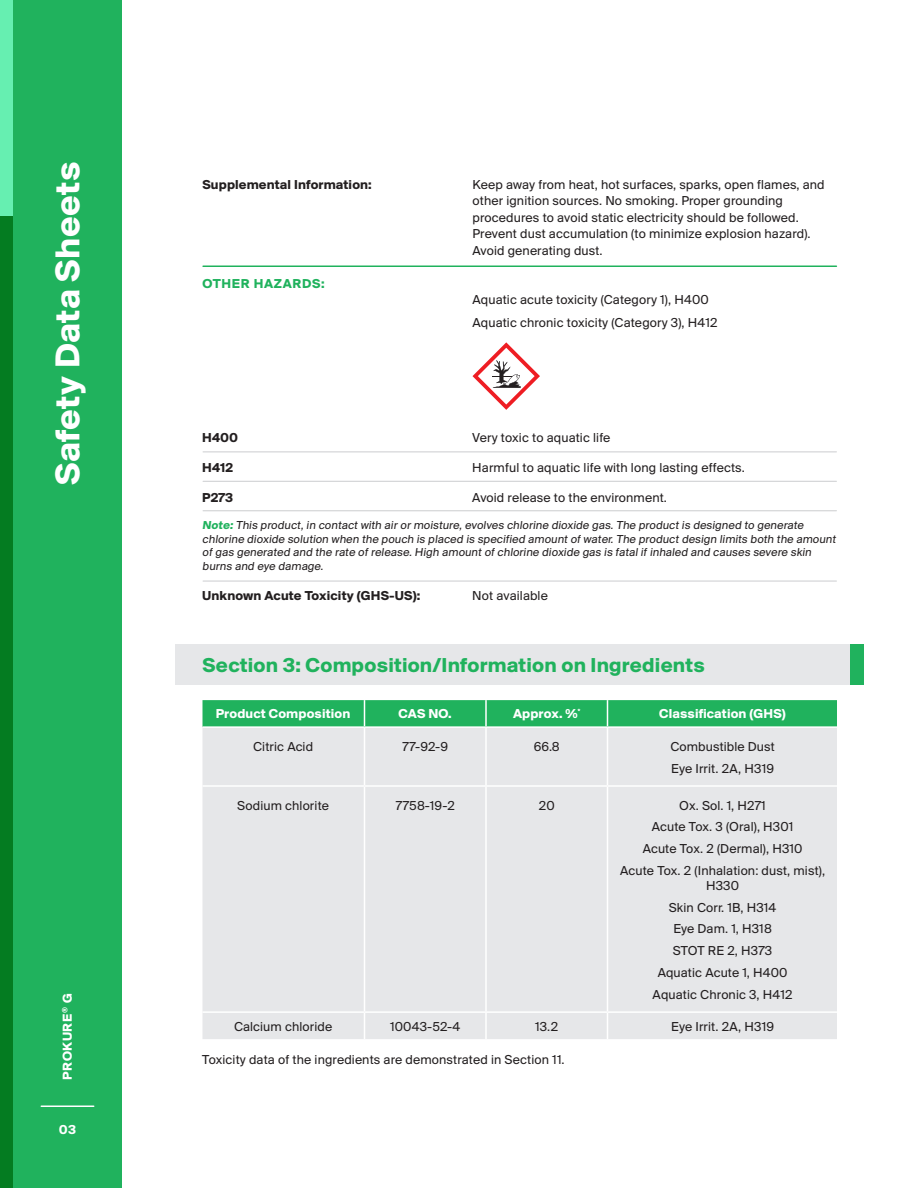
<style>
.page{position:relative;width:918px;height:1188px;background:#fff}
.page>*{position:absolute;margin:0;border:0;box-sizing:border-box;transform-origin:0 0}
.t1{font:700 36px "Suisse BP Intl";letter-spacing:.01em;color:#fff}
.t2{font:700 21px "Suisse BP Intl";letter-spacing:.01em;color:#20b25d}
.t3{font:13.5px/21.8px "Suisse BP Intl";letter-spacing:.01em;color:#231f20}
.t4{font:700 13.5px "Suisse BP Intl";letter-spacing:.01em;color:#231f20}
.t5{font:700 13.5px "Suisse BP Intl";letter-spacing:.01em;color:#fff}
.t6{font:700 13.5px "Suisse BP Intl";letter-spacing:.05em;color:#20b25d}
.t7{font:700 13.5px "Suisse BP Intl";letter-spacing:.05em;color:#fff}
.t8{font:12px/13.5px "Suisse BP Intl";color:#231f20}
.s1{font-weight:700;color:#20b25d}
</style>
<div class="page">
<div style="left:0;top:0;width:122px;height:1188px;background:#20b25d"></div>
<hr style="left:41px;top:1106px;width:53px;height:1px;background:#fff">
<div style="left:0;top:216px;width:14px;height:972px;background:#047c21"></div>
<div style="left:0;top:0;width:14px;height:216px;background:#66efb1"></div>
<hr style="left:203px;top:266px;width:633px;height:1px;background:#20b25d">
<div style="left:176px;top:645px;width:688px;height:40px;background:#e6e7e9"></div>
<div style="left:850px;top:645px;width:14px;height:40px;background:#20b25d"></div>
<div style="left:202px;top:728px;width:635px;height:311px;background:#e6e7e9"></div>
<hr style="left:607px;top:728px;width:1px;height:57px;background:#fff">
<hr style="left:607px;top:787px;width:1px;height:224px;background:#fff">
<svg style="left:607px;top:1013px;width:1px;height:26px"></svg>
<div style="left:202px;top:700px;width:635px;height:26px;background:#20b25d"></div>
<hr style="left:485px;top:700px;width:2px;height:26px;background:#fff">
<hr style="left:364px;top:728px;width:1px;height:57px;background:#fff">
<hr style="left:485px;top:728px;width:2px;height:57px;background:#fff">
<hr style="left:202px;top:785px;width:162px;height:2px;background:#fff">
<hr style="left:364px;top:785px;width:122px;height:2px;background:#fff">
<hr style="left:364px;top:787px;width:1px;height:224px;background:#fff">
<hr style="left:486px;top:785px;width:122px;height:2px;background:#fff">
<hr style="left:485px;top:787px;width:2px;height:224px;background:#fff">
<hr style="left:608px;top:785px;width:229px;height:2px;background:#fff">
<svg style="left:364px;top:1013px;width:1px;height:26px"></svg>
<hr style="left:485px;top:1013px;width:2px;height:26px;background:#fff">
<hr style="left:202px;top:1011px;width:162px;height:2px;background:#fff">
<hr style="left:364px;top:1011px;width:122px;height:2px;background:#fff">
<hr style="left:486px;top:1011px;width:122px;height:2px;background:#fff">
<hr style="left:608px;top:1011px;width:229px;height:2px;background:#fff">
<hr style="left:203px;top:580px;width:633px;height:2px;background:#d1d2d4">
<hr style="left:203px;top:510px;width:633px;height:1px;background:#d1d2d4">
<hr style="left:203px;top:481px;width:633px;height:1px;background:#d1d2d4">
<hr style="left:203px;top:451px;width:633px;height:1px;background:#d1d2d4">
<svg style="left:472px;top:342px;width:68px;height:68px"></svg>
<h1 class="t1" style="left:46px;top:485px;width:325px;rotate:-90deg">Safety Data Sheets</h1>
<p class="t7" style="left:60px;top:1080px;width:88px;rotate:-90deg">PROKURE<sup>®</sup> G</p>
<p class="t5" style="left:59px;top:1122px;width:19px">03</p>
<p class="t4" style="left:203px;top:176px;width:171px">Supplemental Information:</p>
<p class="t3" style="left:473px;top:176px;width:354px;line-height:16.5px">Keep away from heat, hot surfaces, sparks, open flames, and other ignition sources. No smoking. Proper grounding procedures to avoid static electricity should be followed.<br>Prevent dust accumulation (to minimize explosion hazard).<br>Avoid generating dust.</p>
<p class="t6" style="left:203px;top:275px;width:124px">OTHER HAZARDS:</p>
<p class="t3" style="left:473px;top:288px;width:247px;line-height:23.2px">Aquatic acute toxicity (Category 1), H400<br>Aquatic chronic toxicity (Category 3), H412</p>
<p class="t4" style="left:202px;top:430px;width:37px">H400</p>
<p class="t3" style="left:472px;top:427px;width:140px">Very toxic to aquatic life</p>
<p class="t4" style="left:202px;top:460px;width:32px">H412</p>
<p class="t3" style="left:472px;top:457px;width:274px">Harmful to aquatic life with long lasting effects.</p>
<p class="t4" style="left:202px;top:490px;width:33px">P273</p>
<p class="t3" style="left:472px;top:487px;width:196px">Avoid release to the environment.</p>
<p class="t8" style="left:202px;top:518px;width:637px"><span class="s1">Note:</span> This product, in contact with air or moisture, evolves chlorine dioxide gas. The product is designed to generate chlorine dioxide solution when the pouch is placed is specified amount of water. The product design limits both the amount of gas generated and the rate of release. High amount of chlorine dioxide gas is fatal if inhaled and causes severe skin burns and eye damage.</p>
<p class="t4" style="left:202px;top:587px;width:220px">Unknown Acute Toxicity (GHS-US):</p>
<p class="t3" style="left:472px;top:584px;width:77px">Not available</p>
<h2 class="t2" style="left:202px;top:653px;width:504px">Section 3: Composition/Information on Ingredients</h2>
<p class="t5" style="left:216px;top:706px;width:136px">Product Composition</p>
<p class="t5" style="left:399px;top:706px;width:55px">CAS NO.</p>
<p class="t5" style="left:513px;top:706px;width:69px">Approx. %<sup>*</sup></p>
<p class="t5" style="left:659px;top:706px;width:128px">Classification (GHS)</p>
<p class="t3" style="left:253px;top:735px;width:62px">Citric Acid</p>
<p class="t3" style="left:403px;top:735px;width:47px">77-92-9</p>
<p class="t3" style="left:534px;top:735px;width:27px">66.8</p>
<p class="t3" style="left:670px;top:735px;width:106px">Combustible Dust<br>Eye Irrit. 2A, H319</p>
<p class="t3" style="left:237px;top:794px;width:93px">Sodium chlorite</p>
<p class="t3" style="left:396px;top:794px;width:60px">7758-19-2</p>
<p class="t3" style="left:539px;top:794px;width:17px">20</p>
<p class="t3" style="left:620px;top:794px;width:206px;text-align:center">Ox. Sol. 1, H271<br>Acute Tox. 3 (Oral), H301<br>Acute Tox. 2 (Dermal), H310<br>Acute Tox. 2 (Inhalation: dust, mist),</p>
<p class="t3" style="left:653px;top:874px;width:141px;text-align:center">H330<br>Skin Corr. 1B, H314<br>Eye Dam. 1, H318<br>STOT RE 2, H373<br>Aquatic Acute 1, H400<br>Aquatic Chronic 3, H412</p>
<p class="t3" style="left:234px;top:1015px;width:100px">Calcium chloride</p>
<p class="t3" style="left:390px;top:1015px;width:72px">10043-52-4</p>
<p class="t3" style="left:535px;top:1015px;width:25px">13.2</p>
<p class="t3" style="left:671px;top:1015px;width:104px">Eye Irrit. 2A, H319</p>
<p class="t3" style="left:202px;top:1049px;width:364px">Toxicity data of the ingredients are demonstrated in Section 11.</p>
</div>
